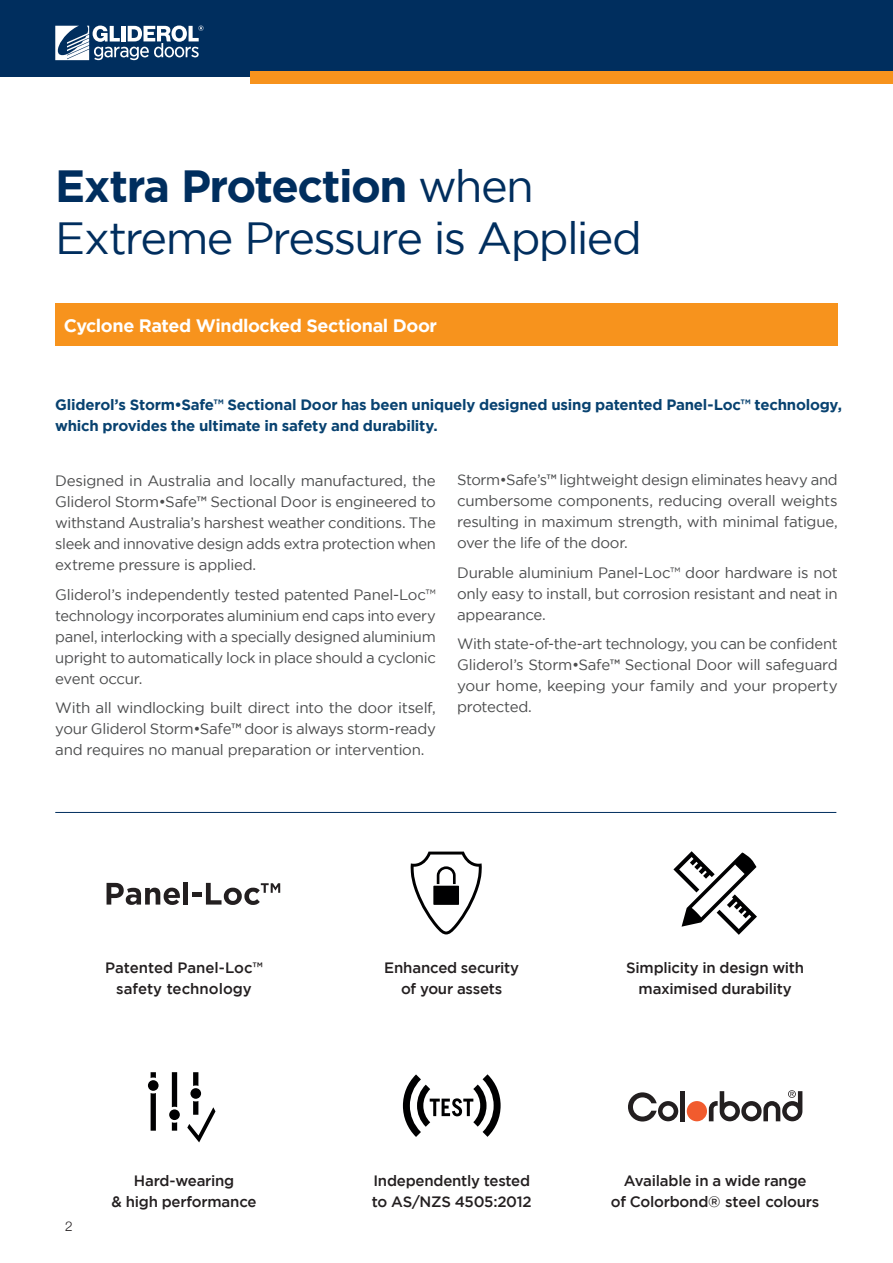
<style>
.page{position:relative;width:893px;height:1263px;background:#fff}
.page>*{position:absolute;margin:0;border:0;box-sizing:border-box;transform-origin:0 0}
._02_CONTENT_Heading1{font:45px/52.5px "Gotham";letter-spacing:-.04em;color:#002e5e}
._02_CONTENT_Sub-heading{font:700 18px "Gotham";letter-spacing:-.025em;color:#fff}
._02_CONTENT_Body_Text{font:15px/21px "Gotham";letter-spacing:-.02em;color:#4b4c4d;text-align:justify}
.t1{font:500 15px/21px "Gotham";letter-spacing:-.015em;color:#231f20;text-align:center}
._02_CONTENT_Body_Text-2{font:700 15px/21px "Gotham";letter-spacing:-.015em;color:#084270}
.t2{font:300 13.5px "Helvetica Neue";color:#231f20}
.s1{font-weight:700}
.s2{font-weight:500}
</style>
<div class="page">
<div style="left:55px;top:303px;width:783px;height:43px;background:#f7931d"></div>
<div style="left:0;top:0;width:893px;height:77px;background:#002e5e"></div>
<svg style="left:107px;top:883px;width:73px;height:22px"></svg>
<hr style="left:184px;top:882px;width:4px;height:22px;background:#231f20">
<hr style="left:192px;top:893px;width:10px;height:4px;background:#231f20">
<svg style="left:206px;top:883px;width:74px;height:22px"></svg>
<svg style="left:411px;top:851px;width:71px;height:83px"></svg>
<svg style="left:673px;top:851px;width:84px;height:84px"></svg>
<svg style="left:148px;top:1072px;width:67px;height:70px"></svg>
<svg style="left:403px;top:1074px;width:98px;height:63px"></svg>
<svg style="left:628px;top:1092px;width:50px;height:29px"></svg>
<div style="left:680px;top:1091px;width:5px;height:30px;background:#231f20"></div>
<div style="left:687px;top:1101px;width:20px;height:20px;background:#f15b2e;border-radius:50%"></div>
<svg style="left:709px;top:1090px;width:93px;height:31px"></svg>
<svg style="left:55px;top:26px;width:149px;height:34px"></svg>
<hr style="left:55px;top:812px;width:781px;height:1px;background:#002e5e">
<div style="left:251px;top:71px;width:642px;height:13px;background:#f7931d"></div>
<p class="_02_CONTENT_Heading1" style="left:55px;top:159px;width:588px"><span class="s1">Extra Protection</span> when<br>Extreme Pressure is Applied</p>
<p class="_02_CONTENT_Sub-heading" style="left:64px;top:315px;width:375px">Cyclone Rated Windlocked Sectional Door</p>
<p class="_02_CONTENT_Body_Text-2" style="left:55px;top:393px;width:788px">Gliderol’s Storm•Safe™ Sectional Door has been uniquely designed using patented Panel-Loc™ technology, which provides the ultimate in safety and durability.</p>
<p class="_02_CONTENT_Body_Text" style="left:55px;top:470px;width:382px">Designed in Australia and locally manufactured, the Gliderol Storm•Safe<span class="s2">™</span> Sectional Door is engineered to withstand Australia’s harshest weather conditions. The sleek and innovative design adds extra protection when extreme pressure is applied.</p>
<p class="_02_CONTENT_Body_Text" style="left:55px;top:584px;width:382px">Gliderol’s independently tested patented Panel-Loc™ technology incorporates aluminium end caps into every panel, interlocking with a specially designed aluminium upright to automatically lock in place should a cyclonic event occur.</p>
<p class="_02_CONTENT_Body_Text" style="left:55px;top:697px;width:382px">With all windlocking built direct into the door itself, your Gliderol Storm•Safe<span class="s2">™</span> door is always storm-ready and requires no manual preparation or intervention.</p>
<p class="_02_CONTENT_Body_Text" style="left:457px;top:469px;width:382px">Storm•Safe’s<span class="s2">™</span> lightweight design eliminates heavy and cumbersome components, reducing overall weights resulting in maximum strength, with minimal fatigue, over the life of the door.</p>
<p class="_02_CONTENT_Body_Text" style="left:457px;top:562px;width:382px">Durable aluminium Panel-Loc™ door hardware is not only easy to install, but corrosion resistant and neat in appearance.</p>
<p class="_02_CONTENT_Body_Text" style="left:457px;top:633px;width:382px">With state-of-the-art technology, you can be confident Gliderol’s Storm•Safe<span class="s2">™</span> Sectional Door will safeguard your home, keeping your family and your property protected.</p>
<p class="t1" style="left:105px;top:957px;width:159px">Patented Panel-Loc™ safety technology</p>
<p class="t1" style="left:384px;top:957px;width:136px">Enhanced security of your assets</p>
<p class="t1" style="left:626px;top:957px;width:179px">Simplicity in design with maximised durability</p>
<p class="t2" style="left:65px;top:1216px;width:9px">2</p>
<p class="t1" style="left:112px;top:1169px;width:146px">Hard-wearing<br>&amp; high performance</p>
<p class="t1" style="left:372px;top:1169px;width:161px;text-align:left">Independently tested to AS/NZS 4505:2012</p>
<p class="t1" style="left:611px;top:1169px;width:210px">Available in a wide range<br>of Colorbond® steel colours</p>
</div>
